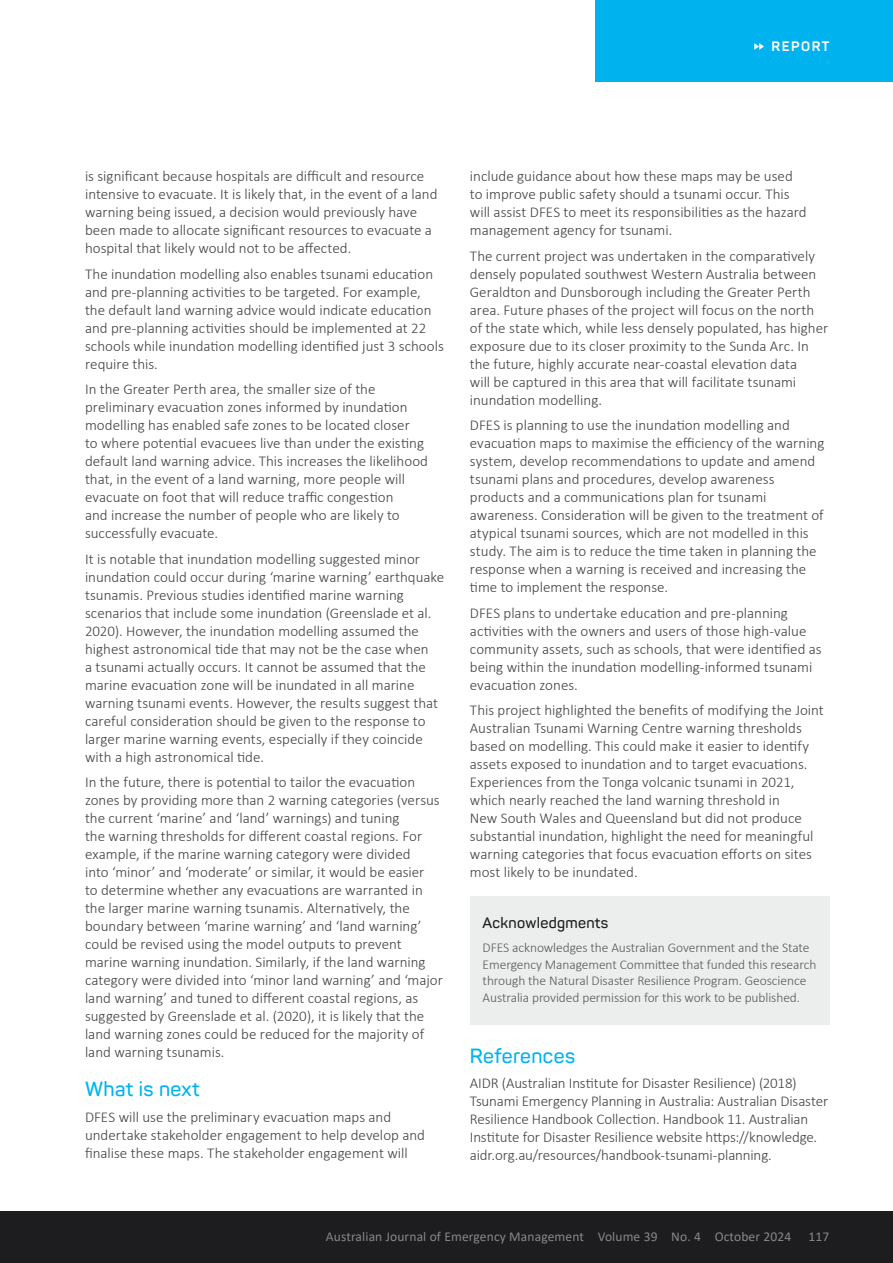
<style>
.page{position:relative;width:893px;height:1263px;background:#fff}
.page>*{position:absolute;margin:0;border:0;box-sizing:border-box;transform-origin:0 0}
.t1{font:600 20.25px "Panton";letter-spacing:.02em;color:#00b3ef}
.t2{font:300 15px/18px "Calibri";color:#414042}
.t3{font:600 15px "Panton";letter-spacing:.02em;color:#1d1d1f}
.t4{font:300 13.5px/16.5px "Calibri";letter-spacing:-.005em;color:#58595b}
.t5{font:13.5px "Calibri";letter-spacing:.01em;color:#868788}
.t6{font:700 13.5px "Panton";letter-spacing:.11em;color:#fff}
</style>
<div class="page">
<div style="left:596px;top:0;width:297px;height:81px;background:#00b3ef"></div>
<svg style="left:754px;top:43px;width:10px;height:7px"></svg>
<div style="left:0;top:1212px;width:893px;height:51px;background:#1d1d1f"></div>
<div style="left:470px;top:897px;width:359px;height:48px;background:#eceded"></div>
<div style="left:470px;top:925px;width:359px;height:99px;background:#eceded"></div>
<p class="t6" style="left:772px;top:38px;width:59px">REPORT</p>
<p class="t2" style="left:85px;top:167px;width:354px">is significant because hospitals are difficult and resource intensive to evacuate. It is likely that, in the event of a land warning being issued, a decision would previously have been made to allocate significant resources to evacuate a hospital that likely would not to be affected.</p>
<p class="t2" style="left:85px;top:265px;width:360px">The inundation modelling also enables tsunami education and pre-planning activities to be targeted. For example, the default land warning advice would indicate education and pre-planning activities should be implemented at 22 schools while inundation modelling identified just 3 schools require this.</p>
<p class="t2" style="left:85px;top:380px;width:345px">In the Greater Perth area, the smaller size of the preliminary evacuation zones informed by inundation modelling has enabled safe zones to be located closer<br>to where potential evacuees live than under the existing default land warning advice. This increases the likelihood that, in the event of a land warning, more people will evacuate on foot that will reduce traffic congestion<br>and increase the number of people who are likely to successfully evacuate.</p>
<p class="t2" style="left:85px;top:550px;width:361px">It is notable that inundation modelling suggested minor inundation could occur during ‘marine warning’ earthquake tsunamis. Previous studies identified marine warning scenarios that include some inundation (Greenslade et al.<br>2020). However, the inundation modelling assumed the highest astronomical tide that may not be the case when<br>a tsunami actually occurs. It cannot be assumed that the marine evacuation zone will be inundated in all marine warning tsunami events. However, the results suggest that careful consideration should be given to the response to larger marine warning events, especially if they coincide with a high astronomical tide.</p>
<p class="t2" style="left:85px;top:773px;width:359px">In the future, there is potential to tailor the evacuation zones by providing more than 2 warning categories (versus the current ‘marine’ and ‘land’ warnings) and tuning<br>the warning thresholds for different coastal regions. For example, if the marine warning category were divided<br>into ‘minor’ and ‘moderate’ or similar, it would be easier<br>to determine whether any evacuations are warranted in the larger marine warning tsunamis. Alternatively, the boundary between ‘marine warning’ and ‘land warning’ could be revised using the model outputs to prevent marine warning inundation. Similarly, if the land warning category were divided into ‘minor land warning’ and ‘major land warning’ and tuned to different coastal regions, as suggested by Greenslade et al. (2020), it is likely that the land warning zones could be reduced for the majority of land warning tsunamis.</p>
<h1 class="t1" style="left:85px;top:1076px;width:116px">What is next</h1>
<p class="t2" style="left:85px;top:1107px;width:342px">DFES will use the preliminary evacuation maps and undertake stakeholder engagement to help develop and finalise these maps. The stakeholder engagement will</p>
<p class="t2" style="left:470px;top:167px;width:338px">include guidance about how these maps may be used to improve public safety should a tsunami occur. This will assist DFES to meet its responsibilities as the hazard management agency for tsunami.</p>
<p class="t2" style="left:470px;top:247px;width:360px">The current project was undertaken in the comparatively densely populated southwest Western Australia between Geraldton and Dunsborough including the Greater Perth area. Future phases of the project will focus on the north of the state which, while less densely populated, has higher exposure due to its closer proximity to the Sunda Arc. In the future, highly accurate near-coastal elevation data<br>will be captured in this area that will facilitate tsunami inundation modelling.</p>
<p class="t2" style="left:470px;top:416px;width:356px">DFES is planning to use the inundation modelling and evacuation maps to maximise the efficiency of the warning system, develop recommendations to update and amend tsunami plans and procedures, develop awareness products and a communications plan for tsunami awareness. Consideration will be given to the treatment of atypical tsunami sources, which are not modelled in this study. The aim is to reduce the time taken in planning the response when a warning is received and increasing the time to implement the response.</p>
<p class="t2" style="left:470px;top:604px;width:353px">DFES plans to undertake education and pre-planning activities with the owners and users of those high-value community assets, such as schools, that were identified as being within the inundation modelling-informed tsunami evacuation zones.</p>
<p class="t2" style="left:470px;top:701px;width:355px">This project highlighted the benefits of modifying the Joint Australian Tsunami Warning Centre warning thresholds based on modelling. This could make it easier to identify assets exposed to inundation and to target evacuations.<br>Experiences from the Tonga volcanic tsunami in 2021, which nearly reached the land warning threshold in<br>New South Wales and Queensland but did not produce substantial inundation, highlight the need for meaningful warning categories that focus evacuation efforts on sites most likely to be inundated.</p>
<p class="t3" style="left:483px;top:913px;width:127px">Acknowledgments</p>
<p class="t4" style="left:483px;top:939px;width:335px">DFES acknowledges the Australian Government and the State Emergency Management Committee that funded this research through the Natural Disaster Resilience Program. Geoscience Australia provided permission for this work to be published.</p>
<h1 class="t1" style="left:470px;top:1043px;width:107px">References</h1>
<p class="t2" style="left:470px;top:1074px;width:360px">AIDR (Australian Institute for Disaster Resilience) (2018)<br>Tsunami Emergency Planning in Australia: Australian Disaster Resilience Handbook Collection. Handbook 11. Australian Institute for Disaster Resilience website https://knowledge. aidr.org.au/resources/handbook-tsunami-planning.</p>
<p class="t5" style="left:326px;top:1227px;width:467px">Australian Journal of Emergency Management Volume 39 No. 4 October 2024</p>
<p class="t5" style="left:808px;top:1227px;width:22px">117</p>
</div>
